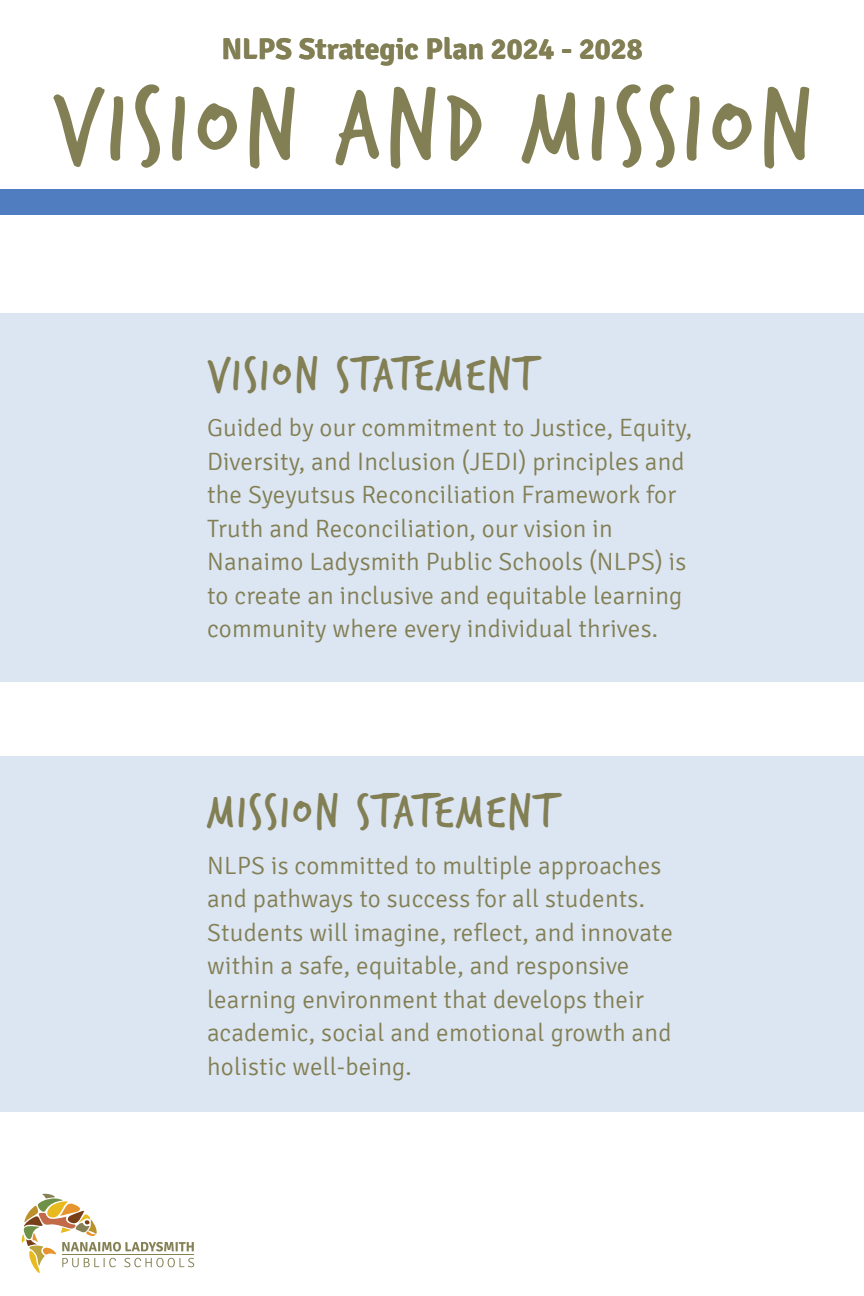
<style>
.page{position:relative;width:864px;height:1296px;background:#fff}
.page>*{position:absolute;margin:0;border:0;box-sizing:border-box;transform-origin:0 0}
.t1{font:110px "Trash Hand";letter-spacing:.06em;color:#827f54}
.t2{font:50px "Trash Hand";letter-spacing:.06em;color:#827f54}
.t3{font:700 30px "Signika";color:#827f54}
.t4{font:300 25px/33.5px "Signika";letter-spacing:.01em;color:#827f54}
</style>
<div class="page">
<div style="left:0;top:757px;width:864px;height:355px;background:#dce5f2"></div>
<div style="left:0;top:314px;width:864px;height:368px;background:#dce5f2"></div>
<div style="left:0;top:190px;width:864px;height:25px;background:#507dbf"></div>
<svg style="left:21px;top:1193px;width:173px;height:80px"></svg>
<p class="t3" style="left:221px;top:31px;width:423px">NLPS Strategic Plan 2024 - 2028</p>
<h1 class="t1" style="left:52px;top:72px;width:761px">VISION AND MISSION</h1>
<h2 class="t2" style="left:207px;top:350px;width:328px">VISION STATEMENT</h2>
<p class="t4" style="left:207px;top:412px;width:487px">Guided by our commitment to Justice, Equity, Diversity, and Inclusion (JEDI) principles and the Syeyutsus Reconciliation Framework for Truth and Reconciliation, our vision in Nanaimo Ladysmith Public Schools (NLPS) is to create an inclusive and equitable learning community where every individual thrives.</p>
<h2 class="t2" style="left:207px;top:787px;width:348px">MISSION STATEMENT</h2>
<p class="t4" style="left:207px;top:849px;width:467px">NLPS is committed to multiple approaches and pathways to success for all students.<br>Students will imagine, reflect, and innovate within a safe, equitable, and responsive learning environment that develops their academic, social and emotional growth and holistic well-being.</p>
</div>
